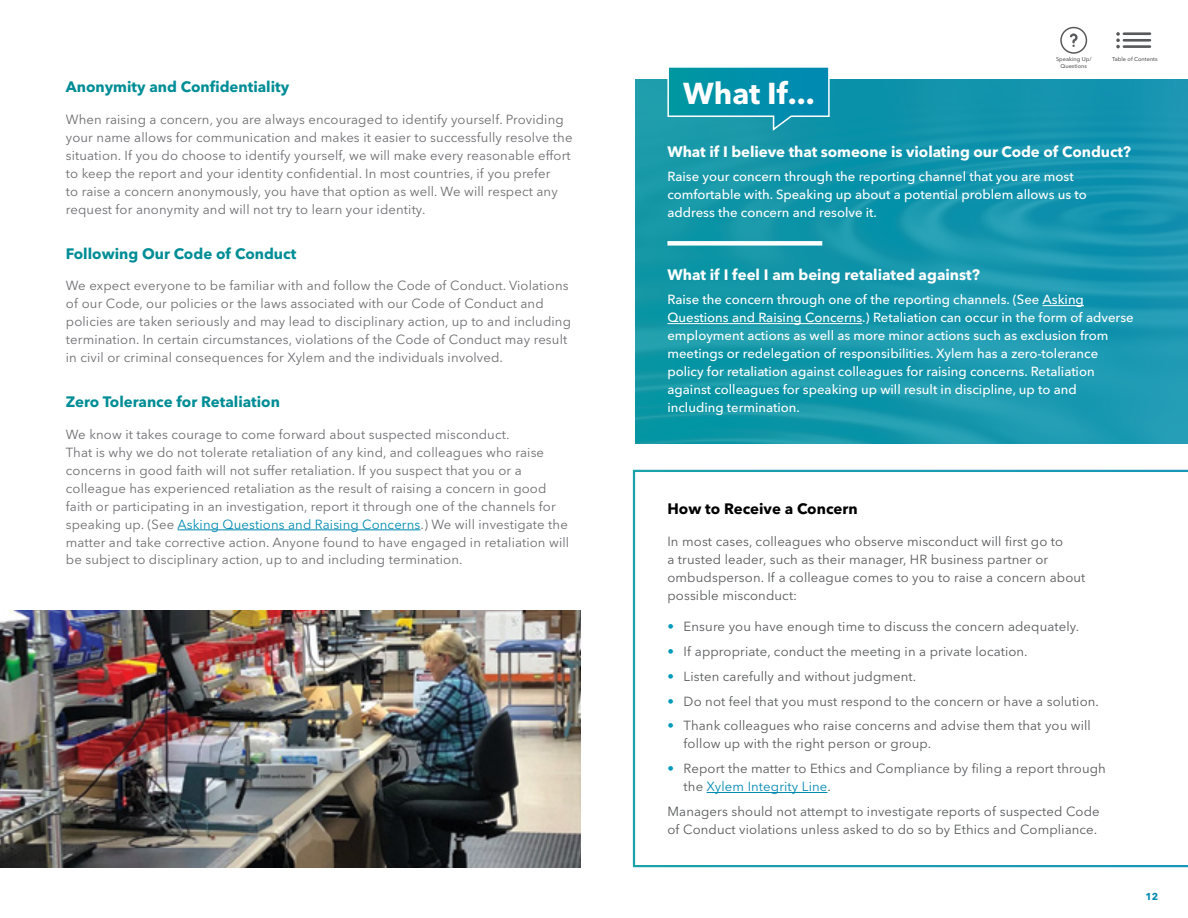
<style>
.page{position:relative;width:1188px;height:918px;background:#fff}
.page>*{position:absolute;margin:0;border:0;box-sizing:border-box;transform-origin:0 0}
.t1{font:700 30px "Avenir Next LT Pro";color:#fff}
.t2{font:700 15px "Avenir Next LT Pro";letter-spacing:-.005em;color:#fff}
.t3{font:700 15px "Avenir Next LT Pro";color:#008d96}
.t4{font:700 15px "Avenir Next LT Pro";color:#000}
.t5{font:13.2px/18px "Avenir Next LT Pro";letter-spacing:.01em;color:#6e6c70}
.t6{font:13.2px/18px "Avenir Next LT Pro";letter-spacing:.01em;color:#58595b}
.t7{font:500 13.2px/18px "Avenir Next LT Pro";color:#fff}
.t8{font:700 9.9px "Avenir Next LT Pro";color:#008ab1}
.t9{font:500 5.7px/6.8px "Avenir Next LT Pro";color:#58595b;text-align:center}
.s1{color:#008ab1}
.s2{color:#009abd}
</style>
<div class="page">
<svg style="left:1070px;top:33px;width:8px;height:14px"></svg>
<div style="left:1060px;top:27px;width:27px;height:27px;border:2px solid #58595b;border-radius:50%"></div>
<hr style="left:1124px;top:32px;width:26px;height:3px;background:#58595b">
<hr style="left:1124px;top:39px;width:26px;height:3px;background:#58595b">
<hr style="left:1124px;top:45px;width:26px;height:3px;background:#58595b">
<svg style="left:1116px;top:32px;width:4px;height:16px"></svg>
<hr style="left:178px;top:530px;width:243px;height:1px;background:#008ab1">
<img style="left:635px;top:80px;width:553px;height:364px">
<hr style="left:1043px;top:305px;width:41px;height:1px;background:#fff">
<hr style="left:667px;top:323px;width:195px;height:1px;background:#fff">
<div style="left:670px;top:241px;width:150px;height:5px;background:#fff"></div>
<svg style="left:667px;top:67px;width:163px;height:65px;background:#1297ae"></svg>
<svg style="left:633px;top:470px;width:555px;height:397px"></svg>
<img style="left:0;top:610px;width:580px;height:257px">
<p class="t3" style="left:66px;top:78px;width:225px">Anonymity and Confidentiality</p>
<p class="t5" style="left:66px;top:110px;width:508px">When raising a concern, you are always encouraged to identify yourself. Providing your name allows for communication and makes it easier to successfully resolve the situation. If you do choose to identify yourself, we will make every reasonable effort to keep the report and your identity confidential. In most countries, if you prefer<br>to raise a concern anonymously, you have that option as well. We will respect any request for anonymity and will not try to learn your identity.</p>
<p class="t3" style="left:66px;top:244px;width:232px">Following Our Code of Conduct</p>
<p class="t5" style="left:66px;top:276px;width:507px">We expect everyone to be familiar with and follow the Code of Conduct. Violations of our Code, our policies or the laws associated with our Code of Conduct and policies are taken seriously and may lead to disciplinary action, up to and including termination. In certain circumstances, violations of the Code of Conduct may result in civil or criminal consequences for Xylem and the individuals involved.</p>
<p class="t3" style="left:66px;top:393px;width:216px">Zero Tolerance for Retaliation</p>
<p class="t5" style="left:66px;top:425px;width:505px">We know it takes courage to come forward about suspected misconduct.<br>That is why we do not tolerate retaliation of any kind, and colleagues who raise concerns in good faith will not suffer retaliation. If you suspect that you or a colleague has experienced retaliation as the result of raising a concern in good faith or participating in an investigation, report it through one of the channels for speaking up. (See <span class="s1">Asking Questions and Raising Concerns</span>.) We will investigate the matter and take corrective action. Anyone found to have engaged in retaliation will be subject to disciplinary action, up to and including termination.</p>
<h1 class="t1" style="left:683px;top:75px;width:133px">What If...</h1>
<p class="t9" style="left:1056px;top:56px;width:37px">Speaking Up/<br>Questions</p>
<p class="t9" style="left:1112px;top:56px;width:47px">Table of Contents</p>
<p class="t2" style="left:667px;top:142px;width:465px">What if I believe that someone is violating our Code of Conduct?</p>
<p class="t7" style="left:667px;top:168px;width:421px">Raise your concern through the reporting channel that you are most comfortable with. Speaking up about a potential problem allows us to address the concern and resolve it.</p>
<p class="t2" style="left:667px;top:265px;width:314px">What if I feel I am being retaliated against?</p>
<p class="t7" style="left:667px;top:291px;width:468px">Raise the concern through one of the reporting channels. (See Asking Questions and Raising Concerns.) Retaliation can occur in the form of adverse employment actions as well as more minor actions such as exclusion from meetings or redelegation of responsibilities. Xylem has a zero-tolerance policy for retaliation against colleagues for raising concerns. Retaliation against colleagues for speaking up will result in discipline, up to and including termination.</p>
<p class="t4" style="left:667px;top:500px;width:192px">How to Receive a Concern</p>
<p class="t6" style="left:667px;top:532px;width:420px">In most cases, colleagues who observe misconduct will first go to<br>a trusted leader, such as their manager, HR business partner or ombudsperson. If a colleague comes to you to raise a concern about possible misconduct:</p>
<p class="t6" style="left:667px;top:618px;width:413px"><span class="s2">•</span> Ensure you have enough time to discuss the concern adequately.</p>
<p class="t6" style="left:667px;top:643px;width:362px"><span class="s2">•</span> If appropriate, conduct the meeting in a private location.</p>
<p class="t6" style="left:667px;top:667px;width:250px"><span class="s2">•</span> Listen carefully and without judgment.</p>
<p class="t6" style="left:667px;top:692px;width:433px"><span class="s2">•</span> Do not feel that you must respond to the concern or have a solution.</p>
<p class="t6" style="left:684px;top:717px;width:409px;text-indent:-16px"><span class="s2">•</span> Thank colleagues who raise concerns and advise them that you will follow up with the right person or group.</p>
<p class="t6" style="left:684px;top:760px;width:424px;text-indent:-16px"><span class="s2">•</span> Report the matter to Ethics and Compliance by filing a report through the <span class="s1">Xylem Integrity Line</span>.</p>
<p class="t6" style="left:667px;top:802px;width:434px">Managers should not attempt to investigate reports of suspected Code of Conduct violations unless asked to do so by Ethics and Compliance.</p>
<p class="t8" style="left:1146px;top:891px;width:14px">12</p>
</div>
